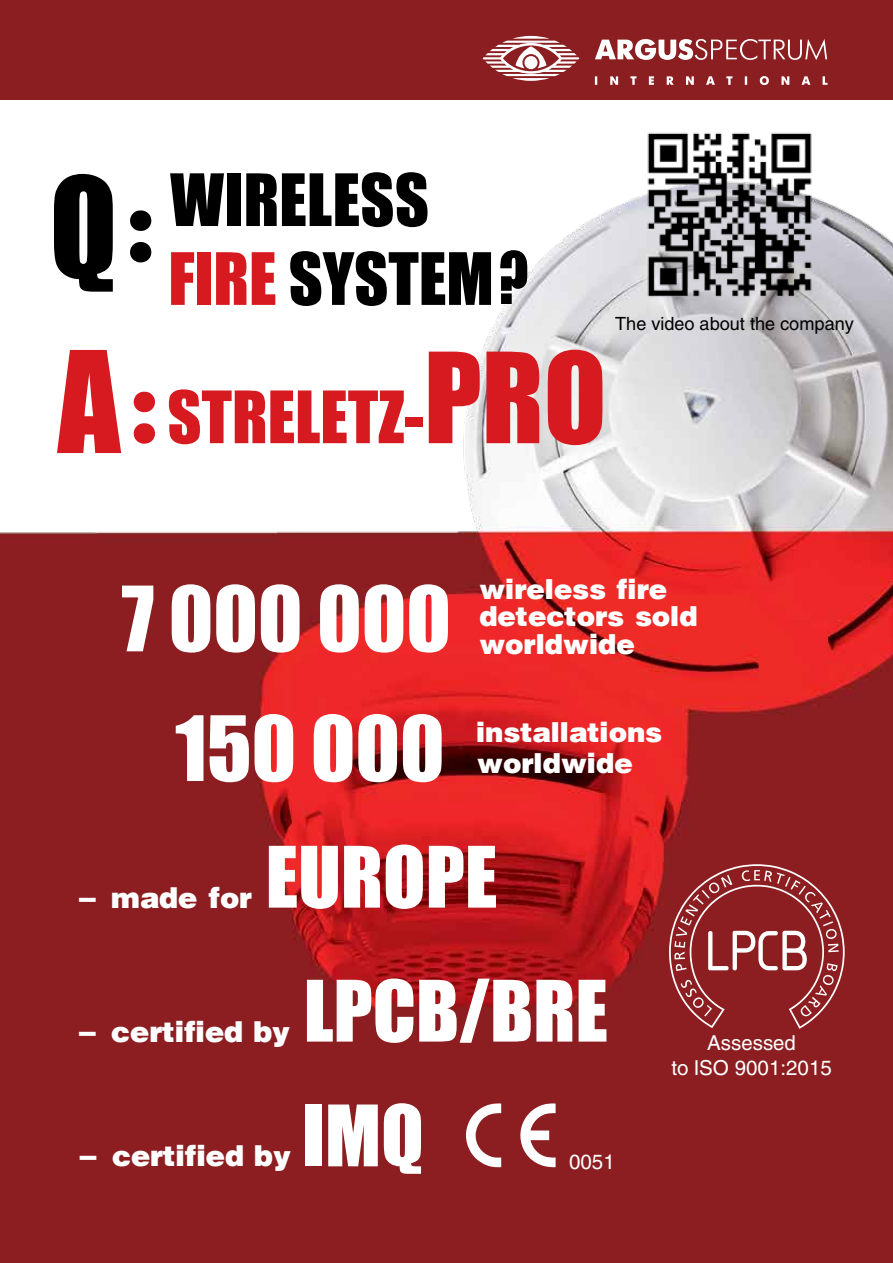
<style>
.page{position:relative;width:893px;height:1263px;background:#fff}
.page>*{position:absolute;margin:0;border:0;box-sizing:border-box;transform-origin:0 0}
.t1{font:83.1px/129.6px "Impact";color:#fff;text-align:center}
.t2{font:78.15px "Impact";color:#fff}
.t3{font:900 28.8px "Helios";color:#fff}
.t4{font:900 27.6px/27.6px "Helios";color:#fff}
.t5{font:20.4px/24.5px "Helios";color:#fff;text-align:center}
.t6{font:18px "Helios";color:#000}
.s1{font-size:32.55px}
</style>
<div class="page">
<div style="left:0;top:0;width:893px;height:100px;background:#8b1e21"></div>
<img style="left:0;top:173px;width:893px;height:1090px">
<svg style="left:57px;top:350px;width:64px;height:103px"></svg>
<svg style="left:134px;top:392px;width:21px;height:52px"></svg>
<svg style="left:169px;top:389px;width:235px;height:55px"></svg>
<div style="left:406px;top:417px;width:17px;height:9px;background:#d71920"></div>
<svg style="left:429px;top:352px;width:51px;height:91px"></svg>
<svg style="left:486px;top:352px;width:53px;height:91px;background:#d9343a"></svg>
<svg style="left:548px;top:350px;width:54px;height:95px;background:#da3e44"></svg>
<svg style="left:54px;top:174px;width:59px;height:118px"></svg>
<svg style="left:130px;top:210px;width:21px;height:52px"></svg>
<svg style="left:170px;top:173px;width:54px;height:53px"></svg>
<div style="left:228px;top:173px;width:13px;height:53px;background:#000"></div>
<svg style="left:246px;top:172px;width:181px;height:55px"></svg>
<svg style="left:171px;top:252px;width:23px;height:53px"></svg>
<div style="left:197px;top:252px;width:14px;height:53px;background:#d71920"></div>
<svg style="left:216px;top:252px;width:30px;height:53px;background:#db353b"></svg>
<svg style="left:252px;top:252px;width:23px;height:53px"></svg>
<svg style="left:290px;top:251px;width:201px;height:55px"></svg>
<svg style="left:500px;top:250px;width:27px;height:54px"></svg>
<svg style="left:595px;top:39px;width:232px;height:21px"></svg>
<svg style="left:483px;top:36px;width:96px;height:45px"></svg>
<svg style="left:595px;top:76px;width:232px;height:9px"></svg>
<img style="left:627px;top:132px;width:205px;height:185px">
<svg style="left:669px;top:864px;width:176px;height:165px;background:#9a3a3c"></svg>
<svg style="left:518px;top:1103px;width:38px;height:65px"></svg>
<svg style="left:466px;top:1103px;width:35px;height:65px"></svg>
<p class="t6" style="left:615px;top:313px;width:240px">The video about the company</p>
<h1 class="t1" style="left:122px;top:552px;width:331px">7 000 000<br>150 000</h1>
<p class="t4" style="left:479px;top:575px;width:220px">wireless fire detectors sold worldwide</p>
<p class="t4" style="left:476px;top:716px;width:187px;line-height:31.5px">installations worldwide</p>
<p class="t3" style="left:77px;top:880px;width:177px"><span class="s1">-</span> made for</p>
<h2 class="t2" style="left:266px;top:816px;width:233px">EUROPE</h2>
<p class="t3" style="left:77px;top:1014px;width:215px"><span class="s1">-</span> certified by</p>
<h2 class="t2" style="left:304px;top:950px;width:306px">LPCB/BRE</h2>
<p class="t3" style="left:78px;top:1139px;width:215px"><span class="s1">-</span> certified by</p>
<h2 class="t2" style="left:302px;top:1075px;width:123px">IMQ</h2>
<p class="t5" style="left:569px;top:1149px;width:47px">0051</p>
<p class="t5" style="left:671px;top:1030px;width:162px">Assessed<br>to ISO 9001:2015</p>
</div>
